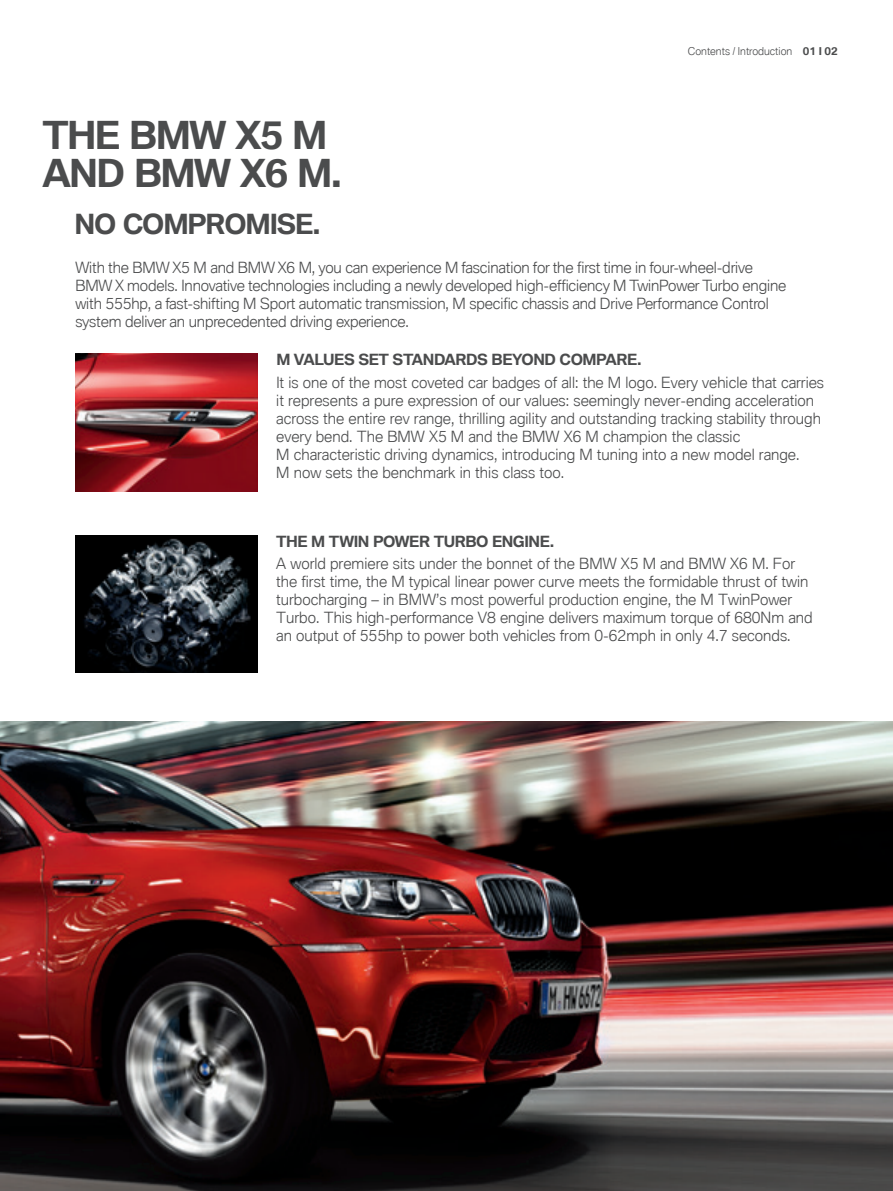
<style>
.page{position:relative;width:893px;height:1191px;background:#fff}
.page>*{position:absolute;margin:0;border:0;box-sizing:border-box;transform-origin:0 0}
.t1{font:700 37.5px/37.5px "BMW Type Global Pro";letter-spacing:-.045em;color:#4b4c4d}
.t2{font:700 27px "BMW Type Global Pro";letter-spacing:-.045em;color:#4b4c4d}
.t3{font:300 15px/18px "BMW Type Global Pro";color:#4b4c4d}
.t4{font:700 15px "BMW Type Global Pro";letter-spacing:-.03em;color:#4b4c4d}
.t5{font:300 10.5px "BMW Type Global Pro";color:#4b4c4d}
.s1{font-weight:700}
</style>
<div class="page">
<img style="left:0;top:721px;width:893px;height:470px">
<img style="left:75px;top:354px;width:182px;height:137px">
<img style="left:75px;top:535px;width:182px;height:137px">
<h1 class="t1" style="left:43px;top:118px;width:301px">THE BMW X5 M<br>AND BMW X6 M.</h1>
<h2 class="t2" style="left:74px;top:209px;width:248px">NO COMPROMISE.</h2>
<p class="t5" style="left:688px;top:44px;width:151px">Contents / Introduction <span class="s1">01 I 02</span></p>
<p class="t3" style="left:75px;top:259px;width:712px">With the BMW X5 M and BMW X6 M, you can experience M fascination for the first time in four-wheel-drive BMW X models. Innovative technologies including a newly developed high-efficiency M TwinPower Turbo engine with 555hp, a fast-shifting M Sport automatic transmission, M specific chassis and Drive Performance Control system deliver an unprecedented driving experience.</p>
<p class="t4" style="left:276px;top:351px;width:39px">M VALU</p>
<p class="t4" style="left:334px;top:351px;width:90px">ES SET STANDARDS</p>
<p class="t4" style="left:491px;top:351px;width:33px">BEYOND</p>
<p class="t4" style="left:560px;top:351px;width:48px">COMPAR</p>
<p class="t4" style="left:627px;top:351px;width:16px">E.</p>
<p class="t3" style="left:276px;top:374px;width:549px">It is one of the most coveted car badges of all: the M logo. Every vehicle that carries it represents a pure expression of our values: seemingly never-ending acceleration across the entire rev range, thrilling agility and outstanding tracking stability through every bend. The BMW X5 M and the BMW X6 M champion the classic<br>M characteristic driving dynamics, introducing M tuning into a new model range.<br>M now sets the benchmark in this class too.</p>
<p class="t4" style="left:276px;top:533px;width:279px">THE M TWIN POWER TURBO ENGIN E.</p>
<p class="t3" style="left:276px;top:555px;width:538px">A world premiere sits under the bonnet of the BMW X5 M and BMW X6 M. For the first time, the M typical linear power curve meets the formidable thrust of twin turbocharging – in BMW’s most powerful production engine, the M TwinPower Turbo. This high-performance V8 engine delivers maximum torque of 680Nm and an output of 555hp to power both vehicles from 0-62mph in only 4.7 seconds.</p>
</div>
